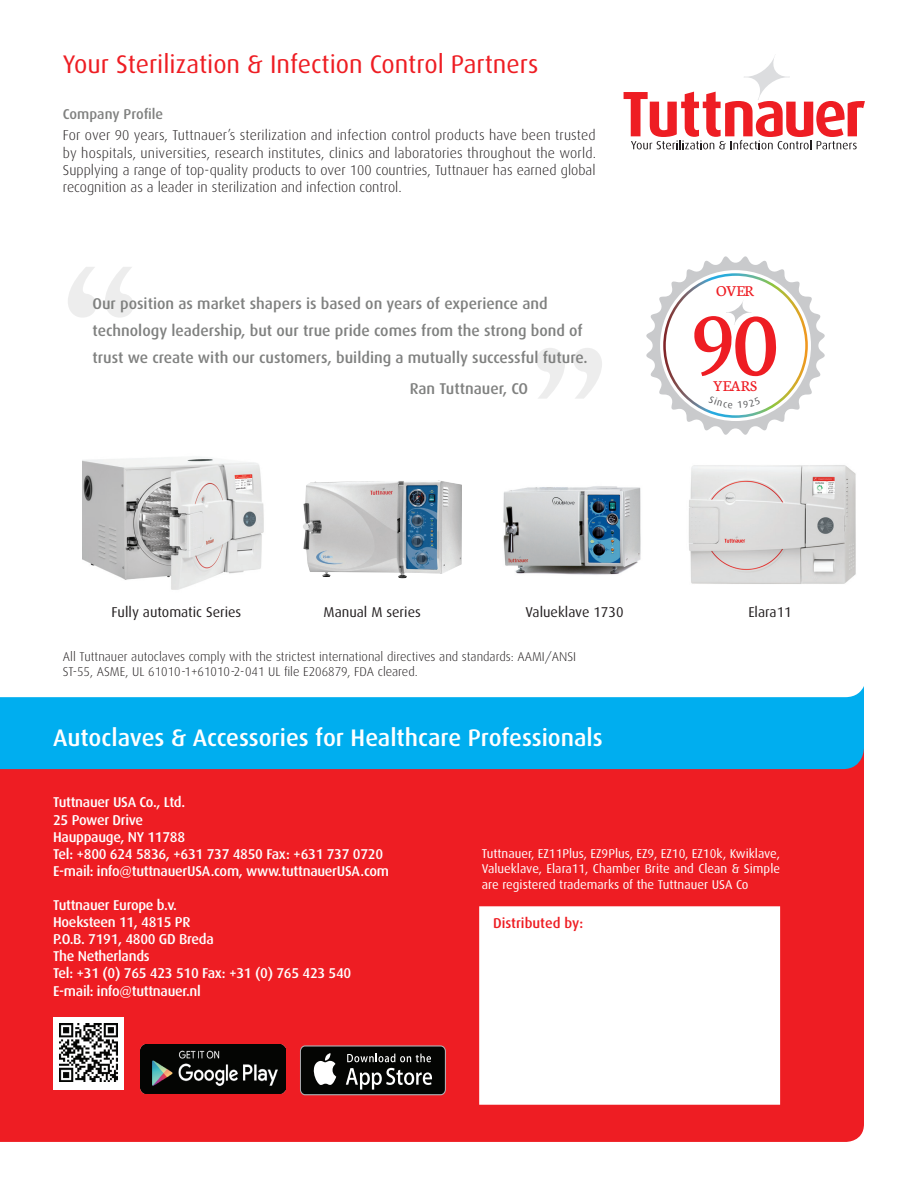
<style>
.page{position:relative;width:918px;height:1188px;background:#fff}
.page>*{position:absolute;margin:0;border:0;box-sizing:border-box;transform-origin:0 0}
.t1{font:700 200.4px "Rotis Serif";color:#808180}
.t2{font:25.5px "Dax";color:#ee1d23}
.t3{font:500 24px "Dax";color:#fff}
.t4{font:16.05px "Neuton";letter-spacing:-.01em;color:#ee1d23}
.t5{font:500 15.6px/26.8px "Dax";color:#808180}
.t6{font:300 14.25px/17.1px "Dax";color:#231f20;text-align:justify}
.t7{font:500 14.25px/17.1px "Dax";letter-spacing:-.02em;color:#fff}
.t8{font:14.25px "Dax";color:#231f20}
.t9{font:500 14.25px "Dax";color:#ee1d23}
.t10{font:500 14.25px "Dax";color:#808180}
.t11{font:300 12.75px/15.3px "Dax";color:#231f20}
.t12{font:12.75px/15.3px "Dax";color:#fff;text-align:justify}
</style>
<div class="page">
<div style="left:0;top:769px;width:864px;height:373px;background:#ee1d23"></div>
<svg style="left:0;top:686px;width:864px;height:83px;background:#22b8f0"></svg>
<div style="left:479px;top:906px;width:301px;height:199px;background:#fff;border:2px solid #fff"></div>
<svg style="left:300px;top:1045px;width:146px;height:50px"></svg>
<div style="left:301px;top:1047px;width:144px;height:47px;background:#040503;border-radius:4px"></div>
<svg style="left:313px;top:1053px;width:23px;height:32px"></svg>
<svg style="left:346px;top:1068px;width:86px;height:22px"></svg>
<svg style="left:347px;top:1054px;width:84px;height:8px"></svg>
<img style="left:141px;top:1045px;width:144px;height:49px">
<div style="left:53px;top:1017px;width:70px;height:73px;background:#fff"></div>
<img style="left:60px;top:1024px;width:58px;height:58px">
<svg style="left:624px;top:58px;width:241px;height:91px"></svg>
<img style="left:82px;top:457px;width:182px;height:133px">
<img style="left:303px;top:480px;width:159px;height:98px">
<img style="left:503px;top:486px;width:138px;height:89px">
<img style="left:689px;top:465px;width:167px;height:119px">
<svg style="left:646px;top:256px;width:179px;height:179px"></svg>
<h2 class="t2" style="left:63px;top:50px;width:477px">Your Sterilization &amp; Infection Control Partners</h2>
<p class="t10" style="left:63px;top:106px;width:102px">Company Profile</p>
<p class="t6" style="left:63px;top:127px;width:535px">For over 90 years, Tuttnauer’s sterilization and infection control products have been trusted by hospitals, universities, research institutes, clinics and laboratories throughout the world.<br>Supplying a range of top-quality products to over 100 countries, Tuttnauer has earned global recognition as a leader in sterilization and infection control.</p>
<h1 class="t1" style="left:57px;top:218px;width:91px">“</h1>
<p class="t5" style="left:92px;top:290px;width:497px">Our position as market shapers is based on years of experience and technology leadership, but our true pride comes from the strong bond of trust we create with our customers, building a mutually successful future.</p>
<h1 class="t1" style="left:613px;top:448px;width:91px;rotate:-180deg">“</h1>
<p class="t5" style="left:410px;top:375px;width:120px">Ran Tuttnauer, CO</p>
<p class="t4" style="left:716px;top:283px;width:39px">OVER</p>
<p class="t4" style="left:713px;top:377px;width:45px">YEARS</p>
<p class="t8" style="left:112px;top:605px;width:131px">Fully automatic Series</p>
<p class="t11" style="left:63px;top:649px;width:515px">All Tuttnauer autoclaves comply with the strictest international directives and standards: AAMI/ANSI<br>ST-55, ASME, UL 61010-1+61010-2-041 UL file E206879, FDA cleared.</p>
<p class="t8" style="left:323px;top:605px;width:99px">Manual M series</p>
<p class="t8" style="left:526px;top:605px;width:99px">Valueklave 1730</p>
<p class="t8" style="left:748px;top:605px;width:45px">Elara11</p>
<h3 class="t3" style="left:53px;top:724px;width:551px">Autoclaves &amp; Accessories for Healthcare Professionals</h3>
<p class="t7" style="left:53px;top:794px;width:337px">Tuttnauer USA Co., Ltd.<br>25 Power Drive<br>Hauppauge, NY 11788<br>Tel: +800 624 5836, +631 737 4850 Fax: +631 737 0720<br>E-mail: info@tuttnauerUSA.com, www.tuttnauerUSA.com</p>
<p class="t7" style="left:53px;top:897px;width:300px">Tuttnauer Europe b.v.<br>Hoeksteen 11, 4815 PR<br>P.O.B. 7191, 4800 GD Breda<br>The Netherlands<br>Tel: +31 (0) 765 423 510 Fax: +31 (0) 765 423 540<br>E-mail: info@tuttnauer.nl</p>
<p class="t12" style="left:482px;top:846px;width:300px">Tuttnauer, EZ11Plus, EZ9Plus, EZ9, EZ10, EZ10k, Kwiklave, Valueklave, Elara11, Chamber Brite and Clean &amp; Simple are registered trademarks of the Tuttnauer USA Co</p>
<p class="t9" style="left:493px;top:915px;width:92px">Distributed by:</p>
</div>
